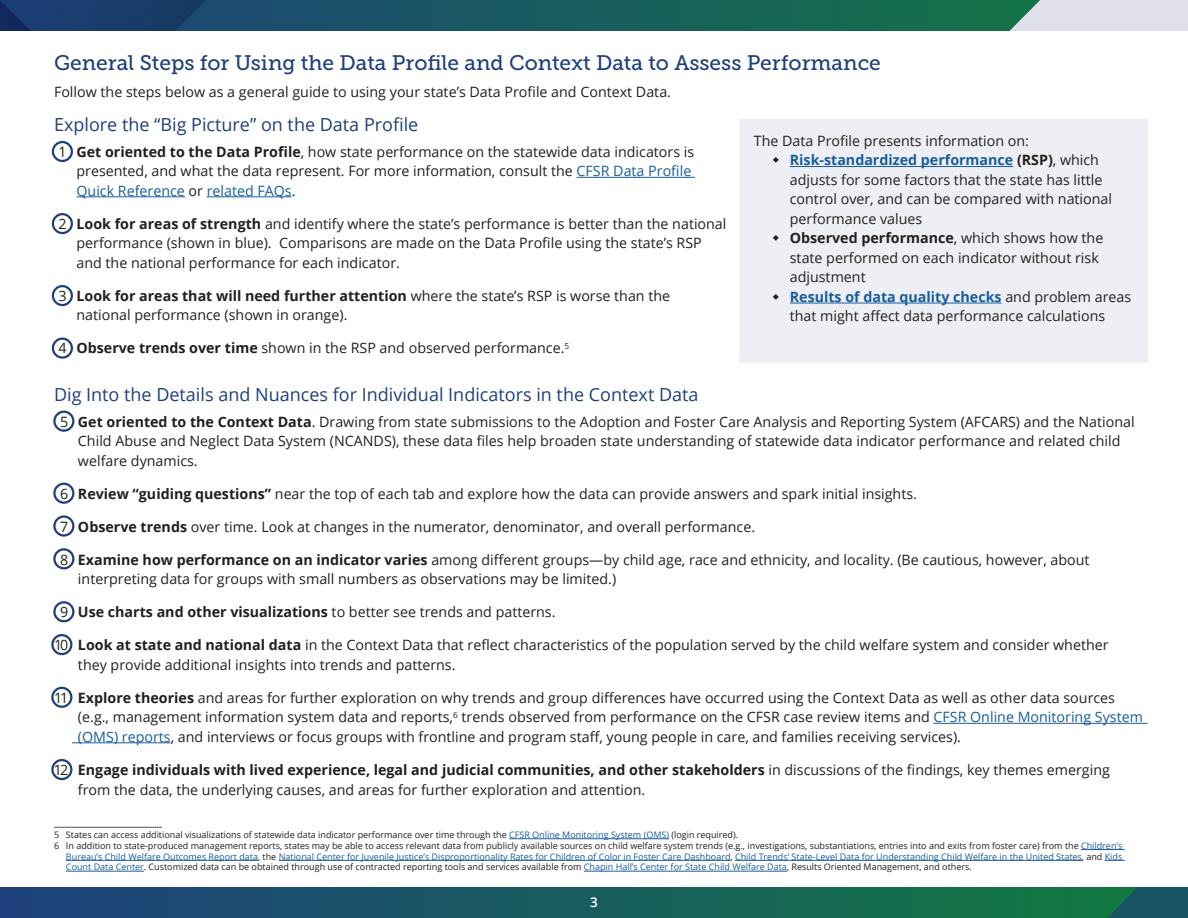
<style>
.page{position:relative;width:1188px;height:918px;background:#fff}
.page>*{position:absolute;margin:0;border:0;box-sizing:border-box;transform-origin:0 0}
.t1{font:21px "Museo Slab 500";color:#1e407e}
.t2{font:18px "Open Sans";color:#1e407e}
.bullets_1{font:14.25px/19.5px "Open Sans";color:#231f20}
.body{font:14.25px "Open Sans";color:#231f20}
.bullets_1-2{font:700 14.25px "Open Sans";color:#231f20}
.t3{font:600 13.5px "Open Sans";color:#fff}
.t4{font:9px/10.8px "Open Sans";color:#231f20;text-align:justify}
.s1{font-weight:700}
.s2{color:#175d9e}
.s3{font-weight:400}
.s4{font-weight:700;color:#175d9e}
</style>
<div class="page">
<div style="left:0;top:887px;width:1188px;height:31px;background:linear-gradient(to right,#1e407d,#137b3e)"></div>
<svg style="left:1107px;top:887px;width:81px;height:31px;background:#175b5e"></svg>
<div style="left:0;top:0;width:1188px;height:208px;background:#195c5f"></div>
<svg style="left:777px;top:0;width:411px;height:31px;fill:#167052"></svg>
<svg style="left:0;top:0;width:363px;height:31px"></svg>
<div style="left:0;top:31px;width:1188px;height:856px;background:#fff"></div>
<hr style="left:1040px;top:0;width:148px;height:1px;background:#fff">
<div style="left:739px;top:119px;width:409px;height:243px;background:#eeeff4"></div>
<hr style="left:577px;top:177px;width:118px;height:1px;background:#175d9e">
<hr style="left:76px;top:196px;width:109px;height:1px;background:#175d9e">
<hr style="left:207px;top:196px;width:85px;height:1px;background:#175d9e">
<hr style="left:934px;top:723px;width:213px;height:1px;background:#175d9e">
<hr style="left:72px;top:742px;width:99px;height:1px;background:#175d9e">
<hr style="left:54px;top:827px;width:108px;height:1px;background:#57585a">
<hr style="left:509px;top:839px;width:160px;height:1px;background:#175d9e">
<hr style="left:1081px;top:849px;width:44px;height:1px;background:#175d9e">
<hr style="left:66px;top:860px;width:192px;height:1px;background:#175d9e">
<hr style="left:279px;top:860px;width:452px;height:1px;background:#175d9e">
<hr style="left:735px;top:860px;width:347px;height:1px;background:#175d9e">
<svg style="left:1105px;top:860px;width:20px;height:1px"></svg>
<hr style="left:66px;top:871px;width:78px;height:1px;background:#175d9e">
<hr style="left:584px;top:871px;width:203px;height:1px;background:#175d9e">
<div style="left:52px;top:141px;width:21px;height:21px;border:2px solid #1e407e;border-radius:50%"></div>
<div style="left:52px;top:213px;width:21px;height:21px;border:2px solid #1e407e;border-radius:50%"></div>
<div style="left:52px;top:285px;width:21px;height:21px;border:2px solid #1e407e;border-radius:50%"></div>
<div style="left:52px;top:338px;width:21px;height:21px;border:2px solid #1e407e;border-radius:50%"></div>
<div style="left:53px;top:411px;width:21px;height:21px;border:2px solid #1e407e;border-radius:50%"></div>
<div style="left:53px;top:483px;width:21px;height:21px;border:2px solid #1e407e;border-radius:50%"></div>
<div style="left:53px;top:515px;width:21px;height:22px;border:2px solid #1e407e;border-radius:50%"></div>
<div style="left:53px;top:548px;width:21px;height:21px;border:2px solid #1e407e;border-radius:50%"></div>
<div style="left:53px;top:601px;width:21px;height:21px;border:2px solid #1e407e;border-radius:50%"></div>
<div style="left:51px;top:634px;width:21px;height:21px;border:2px solid #1e407e;border-radius:50%"></div>
<div style="left:51px;top:687px;width:21px;height:21px;border:2px solid #1e407e;border-radius:50%"></div>
<div style="left:51px;top:759px;width:21px;height:21px;border:2px solid #1e407e;border-radius:50%"></div>
<hr style="left:790px;top:166px;width:223px;height:1px;background:#175d9e">
<hr style="left:790px;top:303px;width:212px;height:1px;background:#175d9e">
<h3 class="t1" style="left:54px;top:51px;width:828px">General Steps for Using the Data Profile and Context Data to Assess Performance</h3>
<p class="body" style="left:54px;top:82px;width:619px">Follow the steps below as a general guide to using your state’s Data Profile and Context Data.</p>
<h4 class="t2" style="left:54px;top:112px;width:366px">Explore the “Big Picture” on the Data Profile</h4>
<p class="bullets_1" style="left:76px;top:141px;width:619px;text-indent:-18px">1 <span class="s1">Get oriented to the Data Profile</span>, how state performance on the statewide data indicators is presented, and what the data represent. For more information, consult the <span class="s2">CFSR Data Profile<br>Quick Reference</span> or <span class="s2">related FAQs</span>.</p>
<p class="bullets_1" style="left:76px;top:213px;width:652px;text-indent:-18px">2 <span class="s1">Look for areas of strength</span> and identify where the state’s performance is better than the national performance (shown in blue). Comparisons are made on the Data Profile using the state’s RSP and the national performance for each indicator.</p>
<p class="bullets_1" style="left:76px;top:285px;width:595px;text-indent:-18px">3 <span class="s1">Look for areas that will need further attention</span> where the state’s RSP is worse than the national performance (shown in orange).</p>
<p class="bullets_1" style="left:59px;top:338px;width:512px">4 <span class="s1">Observe trends over time</span> shown in the RSP and observed performance.<sup>5</sup></p>
<h4 class="t2" style="left:54px;top:382px;width:646px">Dig Into the Details and Nuances for Individual Indicators in the Context Data</h4>
<p class="bullets_1" style="left:78px;top:411px;width:1058px;text-indent:-18px">5 <span class="s1">Get oriented to the Context Data</span>. Drawing from state submissions to the Adoption and Foster Care Analysis and Reporting System (AFCARS) and the National<br>Child Abuse and Neglect Data System (NCANDS), these data files help broaden state understanding of statewide data indicator performance and related child welfare dynamics.</p>
<p class="bullets_1" style="left:60px;top:483px;width:859px">6 <span class="s1">Review “guiding questions”</span> near the top of each tab and explore how the data can provide answers and spark initial insights.</p>
<p class="bullets_1" style="left:60px;top:516px;width:697px">7 <span class="s1">Observe trends</span> over time. Look at changes in the numerator, denominator, and overall performance.</p>
<p class="bullets_1" style="left:78px;top:549px;width:1013px;text-indent:-18px">8 <span class="s1">Examine how performance on an indicator varies</span> among different groups—by child age, race and ethnicity, and locality. (Be cautious, however, about interpreting data for groups with small numbers as observations may be limited.)</p>
<p class="bullets_1-2" style="left:60px;top:602px;width:497px"><span class="s3">9</span> Use charts and other visualizations <span class="s3">to better see trends and patterns.</span></p>
<p class="bullets_1" style="left:78px;top:635px;width:1032px;text-indent:-24px">10 <span class="s1">Look at state and national data</span> in the Context Data that reflect characteristics of the population served by the child welfare system and consider whether they provide additional insights into trends and patterns.</p>
<p class="bullets_1" style="left:78px;top:687px;width:1066px;text-indent:-24px">11 <span class="s1">Explore theories</span> and areas for further exploration on why trends and group differences have occurred using the Context Data as well as other data sources (e.g., management information system data and reports,<sup>6</sup> trends observed from performance on the CFSR case review items and <span class="s2">CFSR Online Monitoring System (OMS) reports</span>, and interviews or focus groups with frontline and program staff, young people in care, and families receiving services).</p>
<p class="bullets_1" style="left:78px;top:759px;width:1033px;line-height:20.2px;text-indent:-24px">12 <span class="s1">Engage individuals with lived experience, legal and judicial communities, and other stakeholders</span> in discussions of the findings, key themes emerging from the data, the underlying causes, and areas for further exploration and attention.</p>
<p class="t4" style="left:54px;top:829px;width:686px">5 States can access additional visualizations of statewide data indicator performance over time through the <span class="s2">CFSR Online Monitoring System (OMS)</span> (login required).</p>
<p class="t4" style="left:66px;top:840px;width:1058px;text-indent:-12px">6 In addition to state-produced management reports, states may be able to access relevant data from publicly available sources on child welfare system trends (e.g., investigations, substantiations, entries into and exits from foster care) from the <span class="s2">Children’s Bureau’s Child Welfare Outcomes Report data</span>, the <span class="s2">National Center for Juvenile Justice’s Disproportionality Rates for Children of Color in Foster Care Dashboard</span>, <span class="s2">Child Trends’ State-Level Data for Understanding Child Welfare in the United States</span>, and <span class="s2">Kids Count Data Center</span>. Customized data can be obtained through use of contracted reporting tools and services available from <span class="s2">Chapin Hall’s Center for State Child Welfare Data</span>, Results Oriented Management, and others.</p>
<p class="bullets_1" style="left:754px;top:131px;width:277px">The Data Profile presents information on:</p>
<p class="bullets_1" style="left:790px;top:150px;width:324px"><span class="s4">Risk-standardized performance</span> <span class="s1">(RSP)</span>, which adjusts for some factors that the state has little control over, and can be compared with national performance values</p>
<p class="bullets_1" style="left:790px;top:228px;width:315px"><span class="s1">Observed performance</span>, which shows how the state performed on each indicator without risk adjustment</p>
<p class="bullets_1" style="left:790px;top:287px;width:343px"><span class="s4">Results of data quality checks</span> and problem areas that might affect data performance calculations</p>
<p class="t3" style="left:590px;top:893px;width:9px">3</p>
</div>
